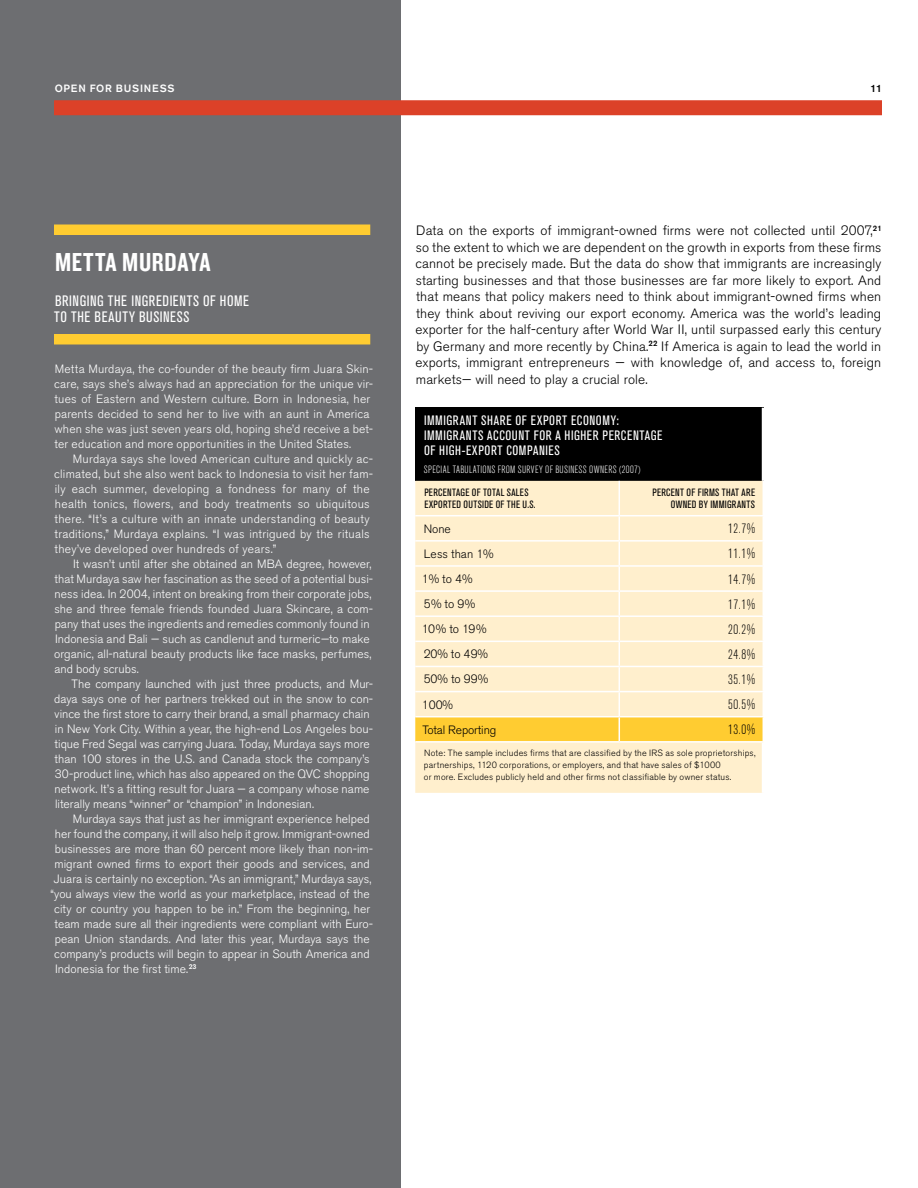
<style>
.page{position:relative;width:918px;height:1188px;background:#fff}
.page>*{position:absolute;margin:0;border:0;box-sizing:border-box;transform-origin:0 0}
.t1{font:27px "Knockout HTF49 Liteweight";letter-spacing:.025em;color:#fff}
.t2{font:condensed 15px "Akzidenz Grotesk BE";letter-spacing:.035em;color:#fff}
.t3{font:300 13.5px/16.5px "Akzidenz Grotesk BE";letter-spacing:.01em;color:#000;text-align:justify}
.t4{font:condensed 13.5px "Akzidenz Grotesk BE";letter-spacing:.04em;color:#fff}
.t5{font:300 condensed 13.5px "Akzidenz Grotesk BE";letter-spacing:.05em;color:#000}
.t6{font:300 12px/15px "Akzidenz Grotesk BE";letter-spacing:.005em;color:#fff}
.t7{font:300 12px/15px "Akzidenz Grotesk BE";letter-spacing:.025em;color:#fff}
.t8{font:300 12px "Akzidenz Grotesk BE";letter-spacing:-.01em;color:#000}
.t9{font:condensed 10.5px "Akzidenz Grotesk BE";letter-spacing:.025em;color:#000}
.t10{font:300 condensed 10.5px "Akzidenz Grotesk BE";letter-spacing:.03em;color:#fff}
.t11{font:500 10.5px "Akzidenz Grotesk BE";color:#fff}
.t12{font:500 10.5px "Akzidenz Grotesk BE";color:#000}
.t13{font:300 9px/12px "Akzidenz Grotesk BE";letter-spacing:.025em;color:#000}
</style>
<div class="page">
<div style="left:0;top:0;width:400px;height:1188px;background:#6d6e71"></div>
<div style="left:54px;top:100px;width:828px;height:15px;background:#dc4128"></div>
<div style="left:54px;top:225px;width:316px;height:10px;background:#ffcc31"></div>
<div style="left:54px;top:334px;width:316px;height:11px;background:#ffcc31"></div>
<div style="left:415px;top:408px;width:348px;height:73px;background:#000"></div>
<div style="left:415px;top:481px;width:348px;height:312px;background:#ffefcd"></div>
<hr style="left:762px;top:408px;width:3px;height:73px;background:#fff">
<hr style="left:762px;top:743px;width:3px;height:50px;background:#fff">
<hr style="left:619px;top:481px;width:1px;height:34px;background:#fff">
<svg style="left:415px;top:516px;width:349px;height:225px;background:#ffebbc"></svg>
<hr style="left:415px;top:741px;width:204px;height:2px;background:#fff">
<hr style="left:619px;top:741px;width:145px;height:2px;background:#fff">
<hr style="left:415px;top:540px;width:204px;height:2px;background:#fff">
<hr style="left:619px;top:540px;width:145px;height:2px;background:#fff">
<hr style="left:415px;top:565px;width:204px;height:2px;background:#fff">
<hr style="left:619px;top:565px;width:145px;height:2px;background:#fff">
<hr style="left:415px;top:590px;width:204px;height:2px;background:#fff">
<hr style="left:619px;top:590px;width:145px;height:2px;background:#fff">
<hr style="left:415px;top:615px;width:204px;height:2px;background:#fff">
<hr style="left:619px;top:615px;width:145px;height:2px;background:#fff">
<hr style="left:415px;top:641px;width:204px;height:1px;background:#fff">
<hr style="left:619px;top:641px;width:145px;height:1px;background:#fff">
<hr style="left:415px;top:666px;width:204px;height:1px;background:#fff">
<hr style="left:619px;top:666px;width:145px;height:1px;background:#fff">
<hr style="left:415px;top:691px;width:204px;height:1px;background:#fff">
<hr style="left:619px;top:691px;width:145px;height:1px;background:#fff">
<hr style="left:415px;top:716px;width:204px;height:1px;background:#fff">
<hr style="left:619px;top:716px;width:145px;height:1px;background:#fff">
<hr style="left:415px;top:515px;width:204px;height:1px;background:#fff">
<hr style="left:619px;top:515px;width:145px;height:1px;background:#fff">
<p class="t11" style="left:55px;top:81px;width:9px">OPEN</p>
<p class="t11" style="left:90px;top:81px;width:9px">FOR</p>
<p class="t11" style="left:116px;top:81px;width:9px">BUS</p>
<p class="t11" style="left:140px;top:81px;width:13px">INESS</p>
<p class="t12" style="left:870px;top:81px;width:13px">11</p>
<h1 class="t1" style="left:55px;top:248px;width:157px">METTA MURDAYA</h1>
<p class="t2" style="left:55px;top:292px;width:101px">BRINGING THE INGREDIENTS</p>
<p class="t2" style="left:203px;top:292px;width:32px">OF HOME</p>
<p class="t2" style="left:54px;top:308px;width:55px">TO THE BEAUT</p>
<p class="t2" style="left:129px;top:308px;width:25px">Y BUSINESS</p>
<p class="t6" style="left:54px;top:362px;width:320px">Metta Murdaya, the co-founder of the beauty firm Juara Skin&shy;care, says she’s always had an appreciation for the unique vir&shy;tues of Eastern and Western culture. Born in Indonesia, her parents decided to send her to live with an aunt in America when she was just seven years old, hoping she’d receive a bet&shy;ter education and more opportunities in the United States.</p>
<p class="t7" style="left:54px;top:452px;width:320px;text-indent:19px">Murdaya says she loved American culture and quickly ac&shy;climated, but she also went back to Indonesia to visit her fam&shy;ily each summer, developing a fondness for many of the health tonics, flowers, and body treatments so ubiquitous there. “It’s a culture with an innate understanding of beauty traditions,” Murdaya explains. “I was intrigued by the rituals they’ve developed over hundreds of years.”</p>
<p class="t6" style="left:54px;top:557px;width:320px;text-indent:19px">It wasn’t until after she obtained an MBA degree, however, that Murdaya saw her fascination as the seed of a potential busi&shy;ness idea. In 2004, intent on breaking from their corporate jobs, she and three female friends founded Juara Skincare, a com&shy;pany that uses the ingredients and remedies commonly found in Indonesia and Bali — such as candlenut and turmeric—to make organic, all-natural beauty products like face masks, perfumes, and body scrubs.</p>
<p class="t6" style="left:54px;top:677px;width:320px;text-indent:17px">The company launched with just three products, and Mur&shy;daya says one of her partners trekked out in the snow to con&shy;vince the first store to carry their brand, a small pharmacy chain in New York City. Within a year, the high-end Los Angeles bou&shy;tique Fred Segal was carrying Juara. Today, Murdaya says more than 100 stores in the U.S. and Canada stock the company’s 30-product line, which has also appeared on the QVC shopping network. It’s a fitting result for Juara — a company whose name literally means “winner” or “champion” in Indonesian.</p>
<p class="t6" style="left:73px;top:812px;width:298px">Murdaya says that just as her immigrant experience helped</p>
<p class="t6" style="left:55px;top:827px;width:316px">her found the company, it will also help it grow. Immigrant-owned</p>
<p class="t6" style="left:55px;top:842px;width:320px">businesses are more than 60 percent more likely than non-im-</p>
<p class="t6" style="left:55px;top:857px;width:317px">migrant owned firms to export their goods and services, and</p>
<p class="t6" style="left:54px;top:872px;width:319px">Juara is certainly no exception. “As an immigrant,” Murdaya says,</p>
<p class="t6" style="left:50px;top:887px;width:321px">“you always view the world as your marketplace, instead of the</p>
<p class="t6" style="left:54px;top:902px;width:318px">city or country you happen to be in.” From the beginning, her</p>
<p class="t6" style="left:55px;top:917px;width:320px">team made sure all their ingredients were compliant with Euro-</p>
<p class="t6" style="left:55px;top:932px;width:316px">pean Union standards. And later this year, Murdaya says the</p>
<p class="t6" style="left:54px;top:947px;width:317px">company’s products will begin to appear in South America and</p>
<p class="t6" style="left:55px;top:962px;width:143px">Indonesia for the first time.<sup>23</sup></p>
<p class="t3" style="left:416px;top:223px;width:468px">Data on the exports of immigrant-owned firms were not collected until 2007,<sup>21 </sup>so the extent to which we are dependent on the growth in exports from these firms cannot be precisely made. But the data do show that immigrants are increasingly starting businesses and that those businesses are far more likely to export. And that means that policy makers need to think about immigrant-owned firms when they think about reviving our export economy. America was the world’s leading exporter for the half-century after World War II, until surpassed early this century by Germany and more recently by China.<sup>22</sup> If America is again to lead the world in exports, immigrant entrepreneurs — with knowledge of, and access to, foreign markets— will need to play a crucial role.</p>
<p class="t4" style="left:424px;top:413px;width:36px">IMMIGRANT</p>
<p class="t4" style="left:481px;top:413px;width:13px">SHARE</p>
<p class="t4" style="left:516px;top:413px;width:35px">OF EXPORT</p>
<p class="t4" style="left:571px;top:413px;width:20px">ECONOM</p>
<p class="t4" style="left:611px;top:413px;width:10px">Y:</p>
<p class="t4" style="left:424px;top:428px;width:36px">IMMIGRANTS</p>
<p class="t4" style="left:487px;top:428px;width:26px">ACCOUNT</p>
<p class="t4" style="left:534px;top:428px;width:100px">FOR A HIGHER PERCENTA</p>
<p class="t4" style="left:651px;top:428px;width:12px">GE</p>
<p class="t4" style="left:424px;top:443px;width:62px">OF HIGH-EXPORT</p>
<p class="t4" style="left:506px;top:443px;width:7px">COMPANIES</p>
<p class="t10" style="left:424px;top:464px;width:218px">SPECIAL TABULATIONS FROM SURVEY OF BUSINESS OWNERS (2007)</p>
<p class="t9" style="left:424px;top:487px;width:24px">PERCENTA</p>
<p class="t9" style="left:460px;top:487px;width:28px">GEOF TOTAL</p>
<p class="t9" style="left:507px;top:487px;width:6px">SALES</p>
<p class="t9" style="left:424px;top:499px;width:15px">EXPORTED</p>
<p class="t9" style="left:464px;top:499px;width:6px">OUTSIDE</p>
<p class="t9" style="left:496px;top:499px;width:41px">OF THE U.S.</p>
<p class="t9" style="left:652px;top:487px;width:51px">PERCENT OF FIRMS</p>
<p class="t9" style="left:722px;top:487px;width:6px">THAT</p>
<p class="t9" style="left:742px;top:487px;width:6px">ARE</p>
<p class="t9" style="left:671px;top:499px;width:6px">OWNED</p>
<p class="t9" style="left:699px;top:499px;width:39px">BY IMMIGRANTS</p>
<p class="t8" style="left:424px;top:522px;width:28px">None</p>
<p class="t5" style="left:728px;top:521px;width:28px">12.7%</p>
<p class="t8" style="left:424px;top:547px;width:71px">Less than 1%</p>
<p class="t5" style="left:728px;top:547px;width:28px">11.1%</p>
<p class="t8" style="left:422px;top:572px;width:52px">1% to 4%</p>
<p class="t5" style="left:728px;top:572px;width:28px">14.7%</p>
<p class="t8" style="left:424px;top:597px;width:53px">5% to 9%</p>
<p class="t5" style="left:728px;top:597px;width:28px">17.1%</p>
<p class="t8" style="left:422px;top:622px;width:66px">10% to 19%</p>
<p class="t5" style="left:728px;top:622px;width:28px">20.2%</p>
<p class="t8" style="left:424px;top:647px;width:66px">20% to 49%</p>
<p class="t5" style="left:728px;top:647px;width:28px">24.8%</p>
<p class="t8" style="left:424px;top:673px;width:66px">50% to 99%</p>
<p class="t5" style="left:728px;top:672px;width:28px">35.1%</p>
<p class="t8" style="left:422px;top:698px;width:33px">100%</p>
<p class="t5" style="left:728px;top:697px;width:28px">50.5%</p>
<p class="t8" style="left:422px;top:723px;width:75px">Total Reporting</p>
<p class="t5" style="left:728px;top:722px;width:28px">13.0%</p>
<p class="t13" style="left:424px;top:747px;width:333px">Note: The sample includes firms that are classified by the IRS as sole proprietorships, partnerships, 1120 corporations, or employers, and that have sales of $1000<br>or more. Excludes publicly held and other firms not classifiable by owner status.</p>
</div>
